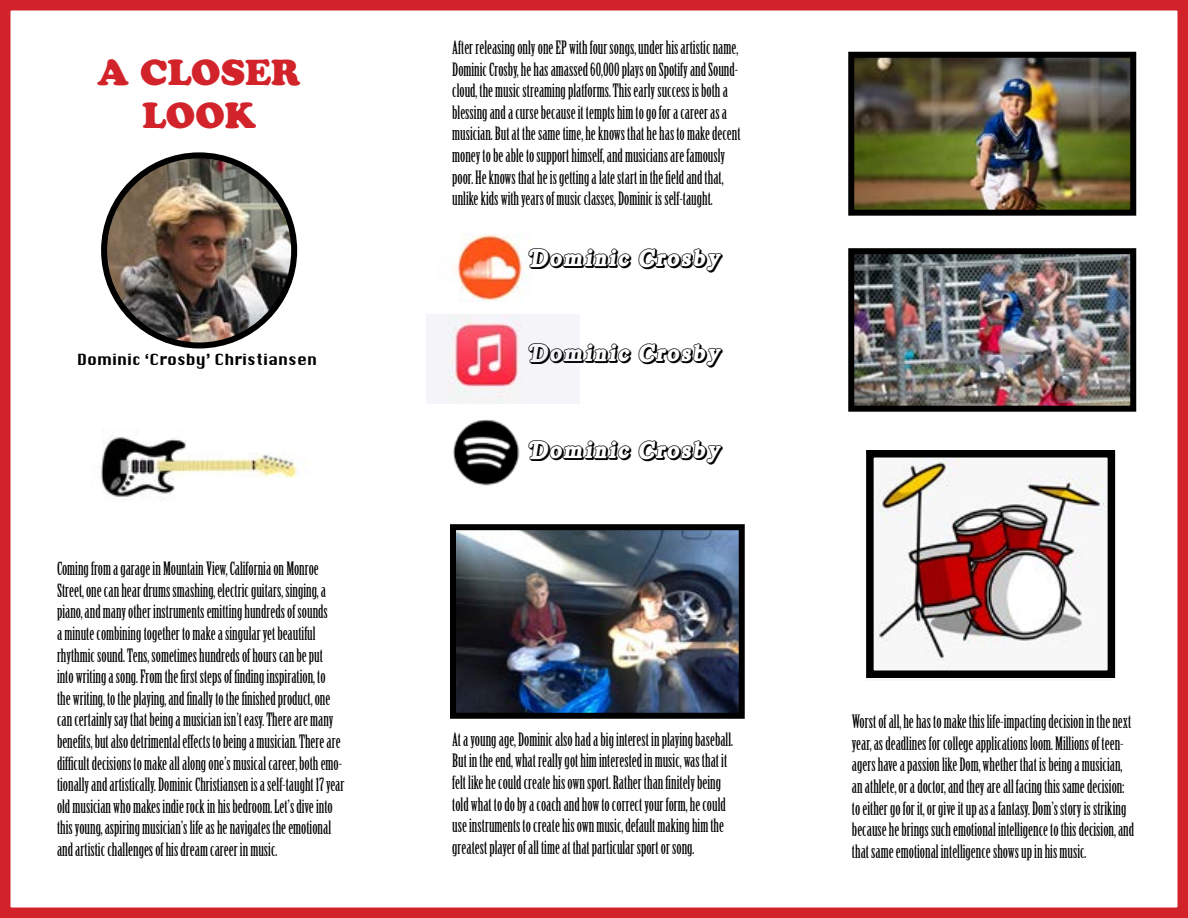
<style>
.page{position:relative;width:1188px;height:918px;background:#fff}
.page>*{position:absolute;margin:0;border:0;box-sizing:border-box;transform-origin:0 0}
.t1{font:36px/43.2px "Cooper Black Std";color:#d2232a;text-align:center}
.t2{font:27px "Royal Acidbath";color:#000}
.t3{font:18px/21.6px "Birch Std";color:#000}
.t4{font:15px "Krungthep";color:#000}
</style>
<div class="page">
<img style="left:104px;top:155px;width:190px;height:190px;border-radius:95px">
<div style="left:101px;top:152px;width:196px;height:196px;border:6px solid #000;border-radius:50%"></div>
<img style="left:100px;top:436px;width:197px;height:64px">
<div style="left:0;top:0;width:1188px;height:918px;border:10px solid #d2232a"></div>
<img style="left:456px;top:234px;width:75px;height:68px">
<img style="left:426px;top:314px;width:153px;height:90px">
<img style="left:453px;top:419px;width:67px;height:67px">
<img style="left:875px;top:459px;width:231px;height:209px">
<img style="left:457px;top:531px;width:281px;height:181px">
<img style="left:855px;top:59px;width:274px;height:150px">
<img style="left:855px;top:255px;width:274px;height:150px">
<div style="left:450px;top:524px;width:295px;height:195px;border:6px solid #000"></div>
<div style="left:848px;top:52px;width:288px;height:164px;border:6px solid #000"></div>
<div style="left:848px;top:248px;width:288px;height:164px;border:6px solid #000"></div>
<div style="left:866px;top:450px;width:249px;height:228px;border:8px solid #000"></div>
<h1 class="t1" style="left:98px;top:51px;width:205px">A CLOSER<br>LOOK</h1>
<p class="t4" style="left:77px;top:351px;width:241px">Dominic ‘Crosby’ Christiansen</p>
<p class="t3" style="left:57px;top:558px;width:289px">Coming from a garage in Mountain View, California on Monroe Street, one can hear drums smashing, electric guitars, singing, a piano, and many other instruments emitting hundreds of sounds<br>a minute combining together to make a singular yet beautiful rhythmic sound. Tens, sometimes hundreds of hours can be put<br>into writing a song. From the first steps of finding inspiration, to<br>the writing, to the playing, and finally to the finished product, one can certainly say that being a musician isn’t easy. There are many benefits, but also detrimental effects to being a musician. There are difficult decisions to make all along one’s musical career, both emo&shy;tionally and artistically. Dominic Christiansen is a self-taught 17 year old musician who makes indie rock in his bedroom. Let’s dive into this young, aspiring musician’s life as he navigates the emotional and artistic challenges of his dream career in music.</p>
<p class="t3" style="left:452px;top:37px;width:290px">After releasing only one EP with four songs, under his artistic name, Dominic Crosby, he has amassed 60,000 plays on Spotify and Sound&shy;cloud, the music streaming platforms. This early success is both a blessing and a curse because it tempts him to go for a career as a musician. But at the same time, he knows that he has to make decent money to be able to support himself, and musicians are famously poor. He knows that he is getting a late start in the field and that, unlike kids with years of music classes, Dominic is self-taught.</p>
<h2 class="t2" style="left:526px;top:245px;width:196px">Dominic Crosby</h2>
<h2 class="t2" style="left:526px;top:340px;width:196px">Dominic Crosby</h2>
<h2 class="t2" style="left:526px;top:437px;width:196px">Dominic Crosby</h2>
<p class="t3" style="left:452px;top:729px;width:282px">At a young age, Dominic also had a big interest in playing baseball.<br>But in the end, what really got him interested in music, was that it felt like he could create his own sport. Rather than finitely being told what to do by a coach and how to correct your form, he could use instruments to create his own music, default making him the greatest player of all time at that particular sport or song.</p>
<p class="t3" style="left:852px;top:711px;width:284px">Worst of all, he has to make this life-impacting decision in the next year, as deadlines for college applications loom. Millions of teen&shy;agers have a passion like Dom, whether that is being a musician, an athlete, or a doctor, and they are all facing this same decision: to either go for it, or give it up as a fantasy. Dom’s story is striking because he brings such emotional intelligence to this decision, and that same emotional intelligence shows up in his music.</p>
</div>
